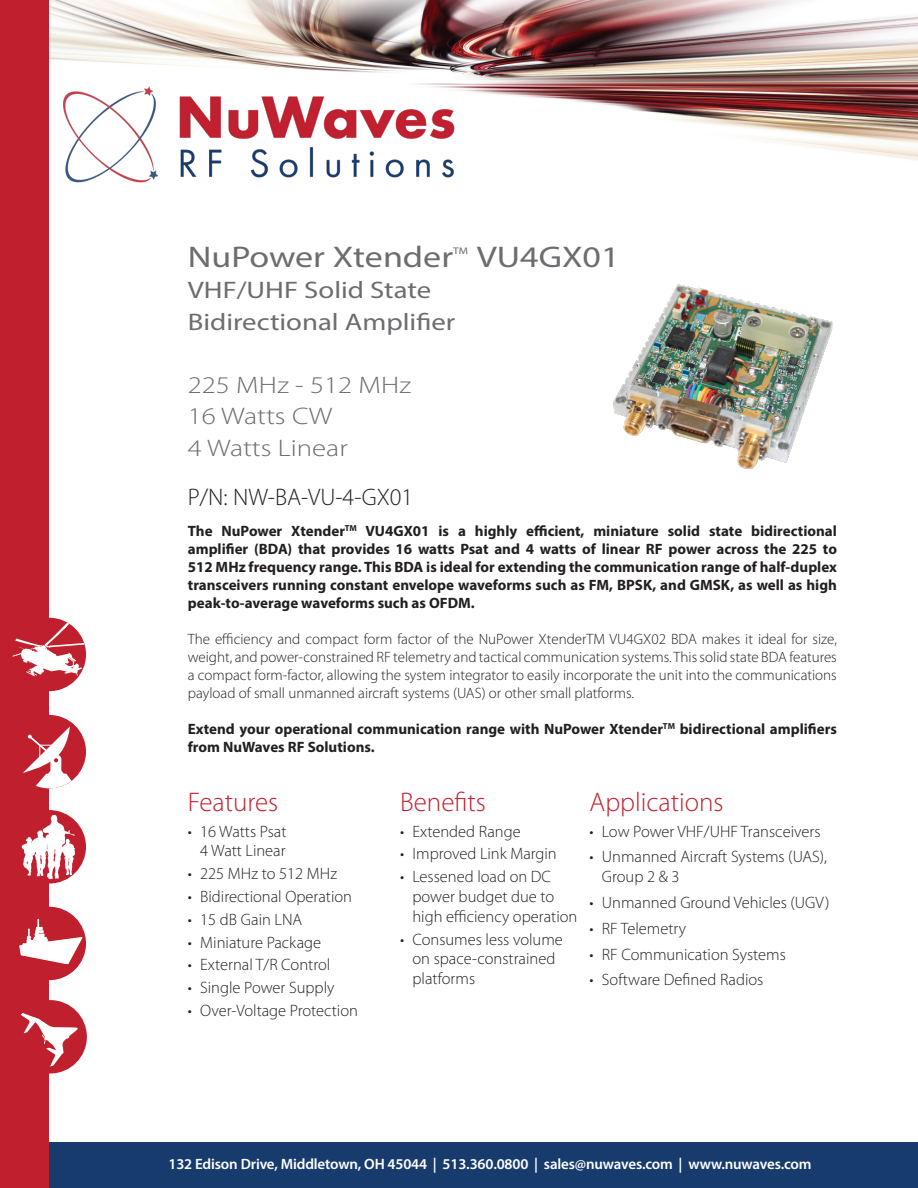
<style>
.page{position:relative;width:918px;height:1188px;background:#fff}
.page>*{position:absolute;margin:0;border:0;box-sizing:border-box;transform-origin:0 0}
.product_name{font:30px "Myriad Pro";color:#6c6d70;scale:1.2 1}
.sub_heads{font:300 27px "Myriad Pro";color:#c0202e}
.product_name-2{font:24px "Myriad Pro";color:#6c6d70;scale:1.2 1}
.product_name-3{font:300 24px "Myriad Pro";color:#6c6d70;scale:1.2 1}
.P_N_number{font:300 24px "Myriad Pro";color:#231f20}
.t1{font:300 16.5px/19.8px "Myriad Pro";color:#231f20}
.body_heads{font:700 15px/18px "Myriad Pro";color:#231f20;text-align:justify}
.body_heads-2{font:300 15px/18px "Myriad Pro";color:#231f20;text-align:justify}
.body_copy{font:700 15px/18px "Myriad Pro";color:#231f20}
.t2{font:600 15px "Myriad Pro";letter-spacing:-.01em;color:#fff}
.product_name-4{font:9.6px "Myriad Pro";color:#6c6d70;scale:1.2 1}
</style>
<div class="page">
<img style="left:49px;top:0;width:869px;height:160px">
<div style="left:37px;top:1143px;width:881px;height:45px;background:#183b6e"></div>
<div style="left:0;top:0;width:49px;height:1188px;background:#c0202e"></div>
<div style="left:13px;top:618px;width:73px;height:73px;background:#c0202e;border-radius:50%"></div>
<svg style="left:13px;top:621px;width:73px;height:55px"></svg>
<div style="left:13px;top:715px;width:73px;height:73px;background:#c0202e;border-radius:50%"></div>
<svg style="left:23px;top:726px;width:50px;height:62px"></svg>
<div style="left:13px;top:810px;width:73px;height:74px;background:#c0202e;border-radius:50%"></div>
<svg style="left:22px;top:815px;width:53px;height:64px"></svg>
<div style="left:13px;top:907px;width:73px;height:73px;background:#c0202e;border-radius:50%"></div>
<svg style="left:19px;top:919px;width:64px;height:45px"></svg>
<div style="left:13px;top:1000px;width:74px;height:74px;background:#c0202e;border-radius:50%"></div>
<svg style="left:20px;top:1013px;width:58px;height:54px"></svg>
<img style="left:613px;top:284px;width:220px;height:186px">
<img style="left:64px;top:86px;width:398px;height:97px">
<p class="product_name" style="left:188px;top:238px;width:223px">NuPower Xtender</p>
<p class="product_name-4" style="left:453px;top:244px;width:14px">TM</p>
<p class="product_name" style="left:477px;top:238px;width:120px">VU4GX01</p>
<p class="product_name-2" style="left:188px;top:275px;width:204px">VHF/UHF Solid State</p>
<p class="product_name-2" style="left:188px;top:307px;width:224px">Bidirectional Amplifier</p>
<p class="product_name-3" style="left:188px;top:370px;width:188px">225 MHz - 512 MHz</p>
<p class="product_name-3" style="left:188px;top:402px;width:122px">16 Watts CW</p>
<p class="product_name-3" style="left:188px;top:433px;width:135px">4 Watts Linear</p>
<p class="P_N_number" style="left:188px;top:482px;width:227px">P/N: NW-BA-VU-4-GX01</p>
<p class="body_heads" style="left:188px;top:521px;width:651px">The NuPower Xtender<sup>TM</sup> VU4GX01 is a highly efficient, miniature solid state bidirectional amplifier (BDA) that provides 16 watts Psat and 4 watts of linear RF power across the 225 to 512 MHz frequency range. This BDA is ideal for extending the communication range of half-duplex transceivers running constant envelope waveforms such as FM, BPSK, and GMSK, as well as high peak-to-average waveforms such as OFDM.</p>
<p class="body_heads-2" style="left:188px;top:630px;width:651px">The efficiency and compact form factor of the NuPower XtenderTM VU4GX02 BDA makes it ideal for size, weight, and power-constrained RF telemetry and tactical communication systems. This solid state BDA features a compact form-factor, allowing the system integrator to easily incorporate the unit into the communications payload of small unmanned aircraft systems (UAS) or other small platforms.</p>
<p class="body_copy" style="left:188px;top:719px;width:651px">Extend your operational communication range with NuPower Xtender<sup>TM</sup> bidirectional amplifiers from NuWaves RF Solutions.</p>
<p class="sub_heads" style="left:188px;top:786px;width:92px">Features</p>
<p class="t1" style="left:188px;top:821px;width:100px;text-align:right">• 16 Watts Psat<br>4 Watt Linear</p>
<p class="t1" style="left:188px;top:864px;width:151px">• 225 MHz to 512 MHz</p>
<p class="t1" style="left:188px;top:886px;width:166px">• Bidirectional Operation</p>
<p class="t1" style="left:188px;top:909px;width:116px">• 15 dB Gain LNA</p>
<p class="t1" style="left:188px;top:932px;width:135px">• Miniature Package</p>
<p class="t1" style="left:188px;top:955px;width:144px">• External T/R Control</p>
<p class="t1" style="left:188px;top:978px;width:148px">• Single Power Supply</p>
<p class="t1" style="left:188px;top:1000px;width:172px">• Over-Voltage Protection</p>
<p class="sub_heads" style="left:400px;top:786px;width:87px">Benefits</p>
<p class="t1" style="left:400px;top:821px;width:122px">• Extended Range</p>
<p class="t1" style="left:400px;top:844px;width:158px">• Improved Link Margin</p>
<p class="t1" style="left:412px;top:867px;width:166px;text-indent:-12px">• Lessened load on DC power budget due to high efficiency operation</p>
<p class="t1" style="left:412px;top:929px;width:152px;text-indent:-12px">• Consumes less volume on space-constrained platforms</p>
<p class="sub_heads" style="left:590px;top:786px;width:136px">Applications</p>
<p class="t1" style="left:590px;top:821px;width:232px">• Low Power VHF/UHF Transceivers</p>
<p class="t1" style="left:602px;top:847px;width:227px;text-indent:-12px">• Unmanned Aircraft Systems (UAS),<br>Group 2 &amp; 3</p>
<p class="t1" style="left:590px;top:892px;width:241px">• Unmanned Ground Vehicles (UGV)</p>
<p class="t1" style="left:590px;top:918px;width:98px">• RF Telemetry</p>
<p class="t1" style="left:590px;top:944px;width:198px">• RF Communication Systems</p>
<p class="t1" style="left:590px;top:970px;width:175px">• Software Defined Radios</p>
<p class="t2" style="left:168px;top:1155px;width:645px">132 Edison Drive, Middletown, OH 45044 | 513.360.0800 | sales@nuwaves.com | www.nuwaves.com</p>
</div>
